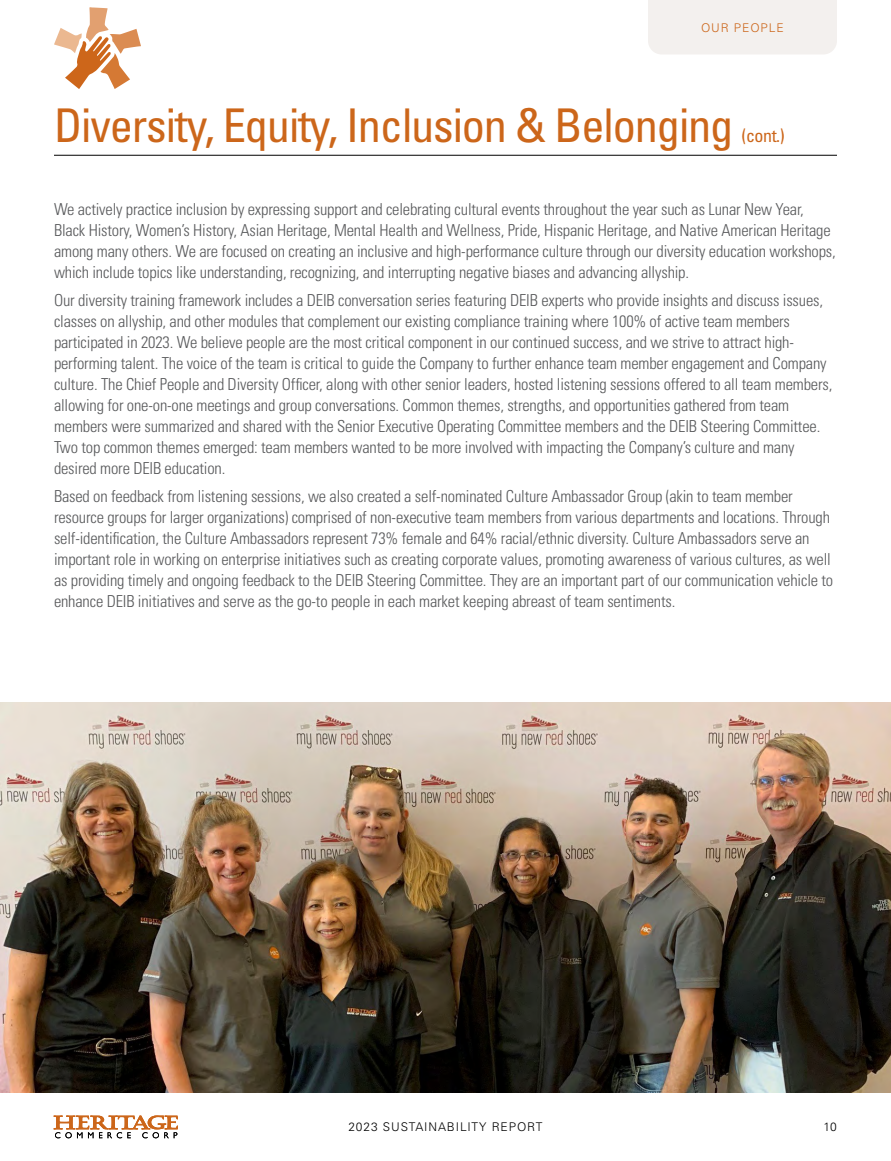
<style>
.page{position:relative;width:891px;height:1161px;background:#fff}
.page>*{position:absolute;margin:0;border:0;box-sizing:border-box;transform-origin:0 0}
.t1{font:condensed 46.5px "Univers LT Std";letter-spacing:-.025em;color:#cc661a}
.t2{font:condensed 18px "Univers LT Std";color:#cc661a}
.t3{font:300 condensed 16.5px/21px "Univers LT Std";letter-spacing:-.01em;color:#58595b}
.t4{font:300 12px "Univers LT Std";letter-spacing:.075em;color:#000}
.t5{font:300 12px "Univers LT Std";letter-spacing:.075em;color:#cc661a}
</style>
<div class="page">
<div style="left:648px;top:0;width:189px;height:54px;background:#f3f0ee"></div>
<hr style="left:54px;top:155px;width:783px;height:1px;background:#000">
<svg style="left:54px;top:1116px;width:124px;height:22px"></svg>
<svg style="left:54px;top:7px;width:87px;height:82px"></svg>
<img style="left:0;top:703px;width:891px;height:389px">
<p class="t5" style="left:701px;top:21px;width:84px">OUR PEOPLE</p>
<h1 class="t1" style="left:54px;top:96px;width:681px">Diversity, Equity, Inclusion &amp; Belonging</h1>
<p class="t2" style="left:741px;top:124px;width:45px">(cont.)</p>
<p class="t3" style="left:54px;top:199px;width:783px">We actively practice inclusion by expressing support and celebrating cultural events throughout the year such as Lunar New Year, Black History, Women’s History, Asian Heritage, Mental Health and Wellness, Pride, Hispanic Heritage, and Native American Heritage among many others. We are focused on creating an inclusive and high-performance culture through our diversity education workshops, which include topics like understanding, recognizing, and interrupting negative biases and advancing allyship.</p>
<p class="t3" style="left:54px;top:290px;width:780px">Our diversity training framework includes a DEIB conversation series featuring DEIB experts who provide insights and discuss issues, classes on allyship, and other modules that complement our existing compliance training where 100% of active team members participated in 2023. We believe people are the most critical component in our continued success, and we strive to attract high&shy;performing talent. The voice of the team is critical to guide the Company to further enhance team member engagement and Company culture. The Chief People and Diversity Officer, along with other senior leaders, hosted listening sessions offered to all team members, allowing for one-on-one meetings and group conversations. Common themes, strengths, and opportunities gathered from team members were summarized and shared with the Senior Executive Operating Committee members and the DEIB Steering Committee.<br>Two top common themes emerged: team members wanted to be more involved with impacting the Company’s culture and many desired more DEIB education.</p>
<p class="t3" style="left:54px;top:486px;width:781px">Based on feedback from listening sessions, we also created a self-nominated Culture Ambassador Group (akin to team member resource groups for larger organizations) comprised of non-executive team members from various departments and locations. Through self-identification, the Culture Ambassadors represent 73% female and 64% racial/ethnic diversity. Culture Ambassadors serve an important role in working on enterprise initiatives such as creating corporate values, promoting awareness of various cultures, as well as providing timely and ongoing feedback to the DEIB Steering Committee. They are an important part of our communication vehicle to enhance DEIB initiatives and serve as the go-to people in each market keeping abreast of team sentiments.</p>
<p class="t4" style="left:348px;top:1119px;width:196px">2023 SUSTAINABILITY REPORT</p>
<p class="t4" style="left:824px;top:1119px;width:15px">10</p>
</div>
